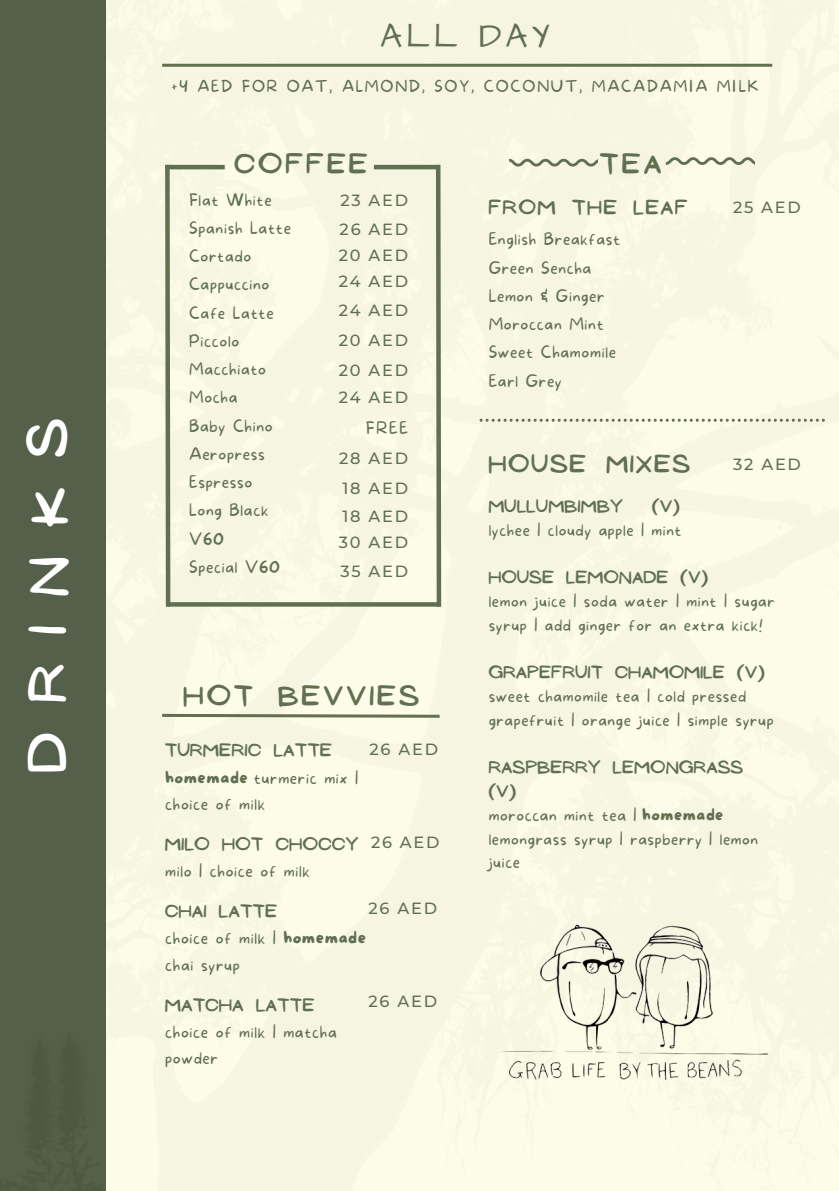
<style>
.page{position:relative;width:839px;height:1191px;background:#fff}
.page>*{position:absolute;margin:0;border:0;box-sizing:border-box;transform-origin:0 0}
.t1{font:49.2px "NF Ananias Bold";letter-spacing:.62em;color:#fff}
.t2{font:34.6px "Architects Daughter";letter-spacing:.11em;color:#617051}
.t3{font:25.2px "NF Ananias Bold";letter-spacing:.15em;color:#617051}
.t4{font:22.2px "NF Ananias Bold";letter-spacing:.11em;color:#617051}
.t5{font:18.2px "NF Ananias Bold";letter-spacing:.11em;color:#617051}
.t6{font:100 16.2px/26.4px "More Sugar";letter-spacing:.04em;color:#617051}
.t7{font:500 16.2px "Montserrat";letter-spacing:.11em;color:#617051}
.t8{font:16.2px "NF Ananias Bold";letter-spacing:.04em;color:#617051}
.t9{font:100 15.8px/23.8px "More Sugar";letter-spacing:.04em;color:#617051}
.t10{font:15.8px/23.8px "NF Ananias Bold";letter-spacing:.04em;color:#617051}
.t11{font:100 15.4px "More Sugar";letter-spacing:.11em;color:#617051}
.s1{font-weight:400}
</style>
<div class="page">
<div style="left:105px;top:0;width:733px;height:1191px;background:#f7f6e3"></div>
<div style="left:0;top:0;width:105px;height:1191px;background:#546049"></div>
<hr style="left:162px;top:64px;width:610px;height:3px;background:#617051">
<svg style="left:163px;top:160px;width:10px;height:451px;background:#b5bba3"></svg>
<svg style="left:433px;top:160px;width:10px;height:451px;background:#b5bba3"></svg>
<div style="left:167px;top:602px;width:274px;height:5px;background:#617051"></div>
<hr style="left:165px;top:165px;width:60px;height:4px;background:#617051">
<hr style="left:374px;top:165px;width:65px;height:4px;background:#617051">
<svg style="left:509px;top:159px;width:88px;height:7px"></svg>
<svg style="left:159px;top:712px;width:283px;height:7px;background:#b9bfa7"></svg>
<img style="left:484px;top:896px;width:299px;height:210px">
<svg style="left:479px;top:419px;width:345px;height:3px"></svg>
<svg style="left:665px;top:157px;width:89px;height:8px"></svg>
<div style="left:105px;top:982px;width:78px;height:209px;background:#fdfce9"></div>
<p class="t1" style="left:20px;top:772px;width:354px;rotate:-90deg">DRINKS</p>
<p class="t2" style="left:380px;top:13px;width:171px">ALL DAY</p>
<p class="t11" style="left:171px;top:78px;width:589px">+4 AED FOR OAT, ALMOND, SOY, COCONUT, MACADAMIA MILK</p>
<p class="t3" style="left:234px;top:150px;width:134px">COFFEE</p>
<p class="t7" style="left:340px;top:190px;width:69px">23 AED</p>
<p class="t7" style="left:339px;top:219px;width:70px">26 AED</p>
<p class="t7" style="left:339px;top:245px;width:71px">20 AED</p>
<p class="t7" style="left:339px;top:271px;width:71px">24 AED</p>
<p class="t7" style="left:339px;top:300px;width:71px">24 AED</p>
<p class="t7" style="left:339px;top:331px;width:71px">20 AED</p>
<p class="t7" style="left:339px;top:360px;width:71px">20 AED</p>
<h4 class="t7" style="left:339px;top:387px;width:71px">24 AED</h4>
<p class="t6" style="left:366px;top:416px;width:44px">FREE</p>
<h1 class="t6" style="left:189px;top:187px;width:84px">Flat White</h1>
<p class="t6" style="left:189px;top:215px;width:103px">Spanish Latte</p>
<h3 class="t6" style="left:189px;top:244px;width:64px">Cortado</h3>
<p class="t6" style="left:189px;top:272px;width:82px">Cappuccino</p>
<p class="t6" style="left:189px;top:300px;width:86px">Cafe Latte</p>
<p class="t6" style="left:189px;top:329px;width:52px">Piccolo</p>
<p class="t6" style="left:189px;top:357px;width:79px">Macchiato</p>
<p class="t6" style="left:189px;top:385px;width:50px">Mocha</p>
<p class="t6" style="left:189px;top:413px;width:85px">Baby Chino</p>
<p class="t6" style="left:189px;top:442px;width:77px">Aeropress</p>
<p class="t6" style="left:189px;top:470px;width:65px">Espresso</p>
<p class="t6" style="left:189px;top:498px;width:81px">Long Black</p>
<p class="t6" style="left:189px;top:526px;width:36px">V60</p>
<p class="t6" style="left:189px;top:555px;width:92px">Special V60</p>
<h3 class="t7" style="left:339px;top:448px;width:70px">28 AED</h3>
<p class="t7" style="left:342px;top:478px;width:67px">18 AED</p>
<p class="t7" style="left:342px;top:506px;width:67px">18 AED</p>
<p class="t7" style="left:339px;top:533px;width:71px">30 AED</p>
<p class="t7" style="left:340px;top:562px;width:69px">35 AED</p>
<p class="t3" style="left:183px;top:682px;width:237px">HOT BEVVIES</p>
<p class="t8" style="left:165px;top:741px;width:168px">TURMERIC LATTE</p>
<p class="t6" style="left:165px;top:765px;width:194px"><span class="s1">homemade</span> turmeric mix | choice of milk</p>
<p class="t8" style="left:165px;top:835px;width:195px">MILO HOT CHOCCY</p>
<p class="t6" style="left:165px;top:858px;width:146px">milo | choice of milk</p>
<p class="t8" style="left:165px;top:902px;width:113px">CHAI LATTE</p>
<p class="t6" style="left:165px;top:925px;width:202px;line-height:27.2px">choice of milk | <span class="s1">homemade </span>chai syrup</p>
<p class="t8" style="left:165px;top:996px;width:151px">MATCHA LATTE</p>
<p class="t6" style="left:165px;top:1019px;width:173px">choice of milk | matcha powder</p>
<p class="t7" style="left:369px;top:740px;width:70px">26 AED</p>
<p class="t7" style="left:371px;top:832px;width:70px">26 AED</p>
<p class="t7" style="left:368px;top:898px;width:70px">26 AED</p>
<p class="t7" style="left:368px;top:992px;width:70px">26 AED</p>
<p class="t3" style="left:600px;top:150px;width:63px">TEA</p>
<p class="t5" style="left:488px;top:197px;width:200px">FROM THE LEAF</p>
<p class="t6" style="left:488px;top:227px;width:133px">English Breakfast</p>
<p class="t6" style="left:488px;top:255px;width:104px">Green Sencha</p>
<p class="t6" style="left:488px;top:283px;width:117px">Lemon &amp; Ginger</p>
<p class="t6" style="left:488px;top:312px;width:117px">Moroccan Mint</p>
<p class="t6" style="left:488px;top:340px;width:129px">Sweet Chamomile</p>
<p class="t6" style="left:488px;top:368px;width:75px">Earl Grey</p>
<p class="t7" style="left:733px;top:197px;width:69px">25 AED</p>
<p class="t4" style="left:488px;top:452px;width:203px">HOUSE MIXES</p>
<h6 class="t7" style="left:733px;top:454px;width:69px">32 AED</h6>
<p class="t10" style="left:488px;top:494px;width:135px">MULLUMBIMBY</p>
<p class="t10" style="left:652px;top:494px;width:29px">(V)</p>
<p class="t9" style="left:488px;top:519px;width:194px">lychee | cloudy apple | mint</p>
<p class="t10" style="left:488px;top:566px;width:221px">HOUSE LEMONADE (V)</p>
<p class="t9" style="left:488px;top:590px;width:287px">lemon juice | soda water | mint | sugar syrup | add ginger for an extra kick!</p>
<p class="t10" style="left:488px;top:661px;width:277px">GRAPEFRUIT CHAMOMILE (V)</p>
<p class="t9" style="left:488px;top:685px;width:286px">sweet chamomile tea | cold pressed grapefruit | orange juice | simple syrup</p>
<p class="t10" style="left:488px;top:756px;width:256px">RASPBERRY LEMONGRASS (V)</p>
<p class="t9" style="left:488px;top:804px;width:271px">moroccan mint tea | <span class="s1">homemade </span>lemongrass syrup | raspberry | lemon juice</p>
</div>
